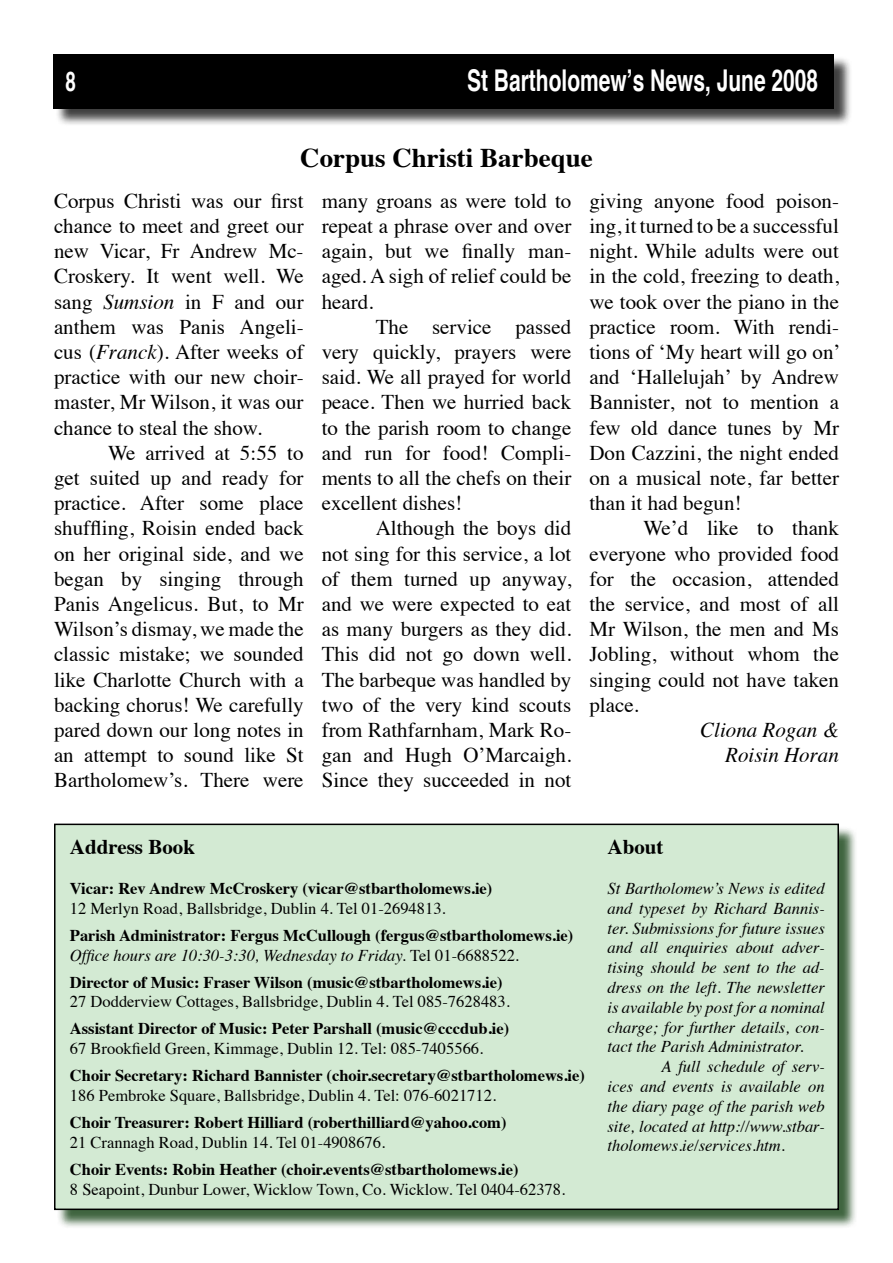
<style>
.page{position:relative;width:893px;height:1263px;background:#fff}
.page>*{position:absolute;margin:0;border:0;box-sizing:border-box;transform-origin:0 0}
.t1{font:700 30px "Helvetica";color:#fff;scale:.7 1}
.t2{font:700 27px "Times";color:#000}
.t3{font:700 27px "Helvetica";color:#fff;scale:.7 1}
.t4{font:21px/25.2px "Times";color:#000;text-align:justify}
.t5{font:italic 21px/25.2px "Times";color:#000;text-align:right}
.t6{font:700 21px "Times";color:#000}
.t7{font:700 16.5px/19.8px "Times";color:#000}
.t8{font:italic 16.5px/19.8px "Times";color:#000;text-align:justify}
.t9{font:16.5px "Times";color:#000}
.s1{font-style:italic}
.s2{font-weight:400;font-style:italic}
.s3{font-weight:400}
</style>
<div class="page">
<div style="left:56px;top:826px;width:810px;height:417px;background:#003200;opacity:.75"></div>
<div style="left:55px;top:824px;width:783px;height:385px;background:#d3ead3"></div>
<div style="left:54px;top:824px;width:785px;height:386px;border:2px solid #000"></div>
<div style="left:56px;top:56px;width:825px;height:78px;background:#000;opacity:.75"></div>
<div style="left:53px;top:54px;width:780px;height:54px;background:#000"></div>
<p class="t3" style="left:66px;top:60px;width:17px">8</p>
<h1 class="t1" style="left:467px;top:56px;width:503px">St Bartholomew’s News, June 2008</h1>
<p class="t2" style="left:300px;top:132px;width:294px">Corpus Christi Barbeque</p>
<p class="t4" style="left:54px;top:186px;width:251px">Corpus Christi was our first chance to meet and greet our new Vicar, Fr Andrew Mc-Croskery. It went well. We sang <span class="s1">Sumsion</span> in F and our anthem was Panis Angeli&shy;cus (<span class="s1">Franck</span>). After weeks of practice with our new choir&shy;master, Mr Wilson, it was our chance to steal the show.</p>
<p class="t4" style="left:54px;top:438px;width:251px;text-indent:54px">We arrived at 5:55 to get suited up and ready for practice. After some place shuffling, Roisin ended back on her original side, and we began by singing through Panis Angelicus. But, to Mr Wilson’s dismay, we made the classic mistake; we sounded like Charlotte Church with a backing chorus! We carefully pared down our long notes in an attempt to sound like St Bartholomew’s. There were</p>
<p class="t4" style="left:322px;top:186px;width:251px">many groans as were told to repeat a phrase over and over again, but we finally man&shy;aged. A sigh of relief could be heard.</p>
<p class="t4" style="left:322px;top:312px;width:251px;text-indent:54px">The service passed very quickly, prayers were said. We all prayed for world peace. Then we hurried back to the parish room to change and run for food! Compli&shy;ments to all the chefs on their excellent dishes!</p>
<p class="t4" style="left:322px;top:514px;width:251px;text-indent:54px">Although the boys did not sing for this service, a lot of them turned up anyway, and we were expected to eat as many burgers as they did.<br>This did not go down well.<br>The barbeque was handled by two of the very kind scouts from Rathfarnham, Mark Ro&shy;gan and Hugh O’Marcaigh.<br>Since they succeeded in not</p>
<p class="t4" style="left:589px;top:186px;width:253px">giving anyone food poison&shy;ing, it turned to be a successful night. While adults were out in the cold, freezing to death, we took over the piano in the practice room. With rendi&shy;tions of ‘My heart will go on’ and ‘Hallelujah’ by Andrew Bannister, not to mention a few old dance tunes by Mr Don Cazzini, the night ended on a musical note, far better than it had begun!</p>
<p class="t4" style="left:589px;top:514px;width:251px;text-indent:54px">We’d like to thank everyone who provided food for the occasion, attended the service, and most of all Mr Wilson, the men and Ms Jobling, without whom the singing could not have taken place.</p>
<p class="t5" style="left:700px;top:716px;width:140px">Cliona Rogan &amp;<br>Roisin Horan</p>
<p class="t6" style="left:70px;top:827px;width:127px">Address Book</p>
<p class="t7" style="left:70px;top:877px;width:424px">Vicar: Rev Andrew McCroskery (vicar@stbartholomews.ie)</p>
<p class="t9" style="left:70px;top:893px;width:377px">12 Merlyn Road, Ballsbridge, Dublin 4. Tel 01-2694813.</p>
<p class="t7" style="left:70px;top:923px;width:505px">Parish Administrator: Fergus McCullough (fergus@stbartholomews.ie)<br><span class="s2">Office hours are 10:30-3:30, Wednesday to Friday.</span> <span class="s3">Tel 01-6688522.</span></p>
<p class="t7" style="left:70px;top:970px;width:434px">Director of Music: Fraser Wilson (music@stbartholomews.ie)</p>
<p class="t9" style="left:70px;top:986px;width:441px">27 Dodderview Cottages, Ballsbridge, Dublin 4. Tel 085-7628483.</p>
<p class="t7" style="left:70px;top:1017px;width:441px">Assistant Director of Music: Peter Parshall (music@cccdub.ie)</p>
<p class="t9" style="left:70px;top:1033px;width:415px">67 Brookfield Green, Kimmage, Dublin 12. Tel: 085-7405566.</p>
<p class="t7" style="left:70px;top:1064px;width:516px">Choir Secretary: Richard Bannister (choir.secretary@stbartholomews.ie)</p>
<p class="t9" style="left:70px;top:1080px;width:428px">186 Pembroke Square, Ballsbridge, Dublin 4. Tel: 076-6021712.</p>
<p class="t7" style="left:70px;top:1111px;width:438px">Choir Treasurer: Robert Hilliard (roberthilliard@yahoo.com)</p>
<p class="t9" style="left:70px;top:1127px;width:317px">21 Crannagh Road, Dublin 14. Tel 01-4908676.</p>
<p class="t7" style="left:70px;top:1157px;width:450px">Choir Events: Robin Heather (choir.events@stbartholomews.ie)</p>
<p class="t9" style="left:70px;top:1173px;width:497px">8 Seapoint, Dunbur Lower, Wicklow Town, Co. Wicklow. Tel 0404-62378.</p>
<p class="t6" style="left:608px;top:827px;width:58px">About</p>
<p class="t8" style="left:608px;top:877px;width:219px">St Bartholomew’s News is edited and typeset by Richard Bannis&shy;ter. Submissions for future issues and all enquiries about adver&shy;tising should be sent to the ad&shy;dress on the left. The newsletter is available by post for a nominal charge; for further details, con&shy;tact the Parish Administrator.</p>
<p class="t8" style="left:608px;top:1056px;width:219px;text-indent:54px">A full schedule of serv&shy;ices and events is available on the diary page of the parish web site, located at http://www.stbar&shy;tholomews.ie/services.htm.</p>
</div>
